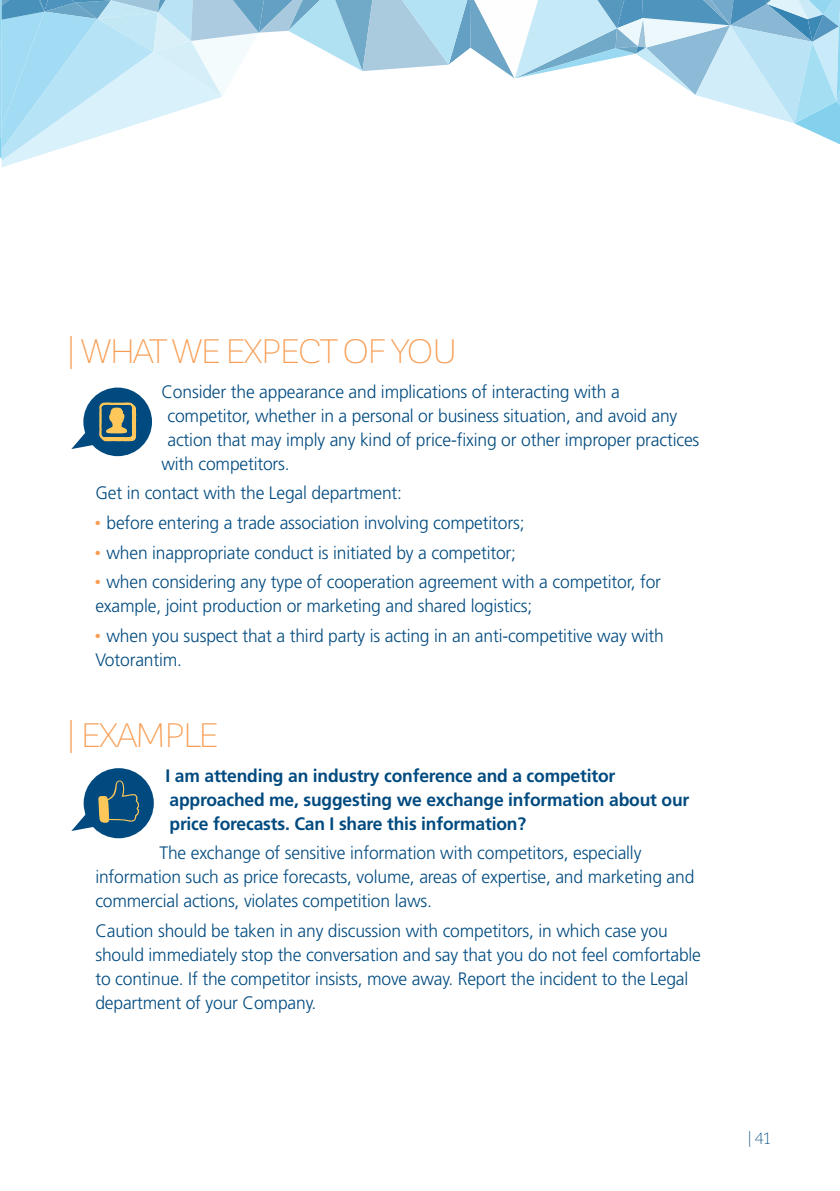
<style>
.page{position:relative;width:840px;height:1191px;background:#fff}
.page>*{position:absolute;margin:0;border:0;box-sizing:border-box;transform-origin:0 0}
.t1{font:300 33.4px "Corporative Sans";letter-spacing:-.025em;color:#f89d53}
.t2{font:300 18px/24px "Frutiger LT Std";letter-spacing:-.01em;color:#004a7f}
.t3{font:700 18px/24px "Frutiger LT Std";letter-spacing:-.01em;color:#004a7f}
.t4{font:300 16px "Corporative Sans";color:#004a7f}
</style>
<div class="page">
<svg style="left:0;top:0;width:839px;height:167px"></svg>
<div style="left:84px;top:768px;width:70px;height:70px;background:#004a7f;border-radius:50%"></div>
<svg style="left:71px;top:780px;width:68px;height:51px"></svg>
<div style="left:83px;top:387px;width:69px;height:69px;background:#004a7f;border-radius:50%"></div>
<svg style="left:71px;top:399px;width:66px;height:50px"></svg>
<h1 class="t1" style="left:66px;top:334px;width:391px">| WHAT WE EXPECT OF YOU</h1>
<p class="t2" style="left:161px;top:380px;width:459px">Consider the appearance and implications of interacting with a</p>
<p class="t2" style="left:167px;top:404px;width:511px">competitor, whether in a personal or business situation, and avoid any</p>
<p class="t2" style="left:167px;top:428px;width:533px">action that may imply any kind of price-fixing or other improper practices</p>
<p class="t2" style="left:161px;top:452px;width:130px">with competitors.</p>
<p class="t2" style="left:95px;top:481px;width:308px">Get in contact with the Legal department:</p>
<p class="t2" style="left:95px;top:511px;width:430px"><sup>●</sup> before entering a trade association involving competitors;</p>
<p class="t2" style="left:95px;top:541px;width:422px"><sup>●</sup> when inappropriate conduct is initiated by a competitor;</p>
<p class="t2" style="left:95px;top:570px;width:567px"><sup>●</sup> when considering any type of cooperation agreement with a competitor, for example, joint production or marketing and shared logistics;</p>
<p class="t2" style="left:95px;top:624px;width:569px"><sup>●</sup> when you suspect that a third party is acting in an anti-competitive way with<br>Votorantim.</p>
<h1 class="t1" style="left:66px;top:718px;width:148px">| EXAMPLE</h1>
<p class="t3" style="left:165px;top:763px;width:525px">I am attending an industry conference and a competitor approached me, suggesting we exchange information about our price forecasts. Can I share this information?</p>
<p class="t2" style="left:95px;top:841px;width:600px;text-indent:64px">The exchange of sensitive information with competitors, especially information such as price forecasts, volume, areas of expertise, and marketing and commercial actions, violates competition laws.</p>
<p class="t2" style="left:95px;top:919px;width:606px">Caution should be taken in any discussion with competitors, in which case you should immediately stop the conversation and say that you do not feel comfortable to continue. If the competitor insists, move away. Report the incident to the Legal department of your Company.</p>
<p class="t4" style="left:747px;top:1130px;width:24px">|41</p>
</div>
